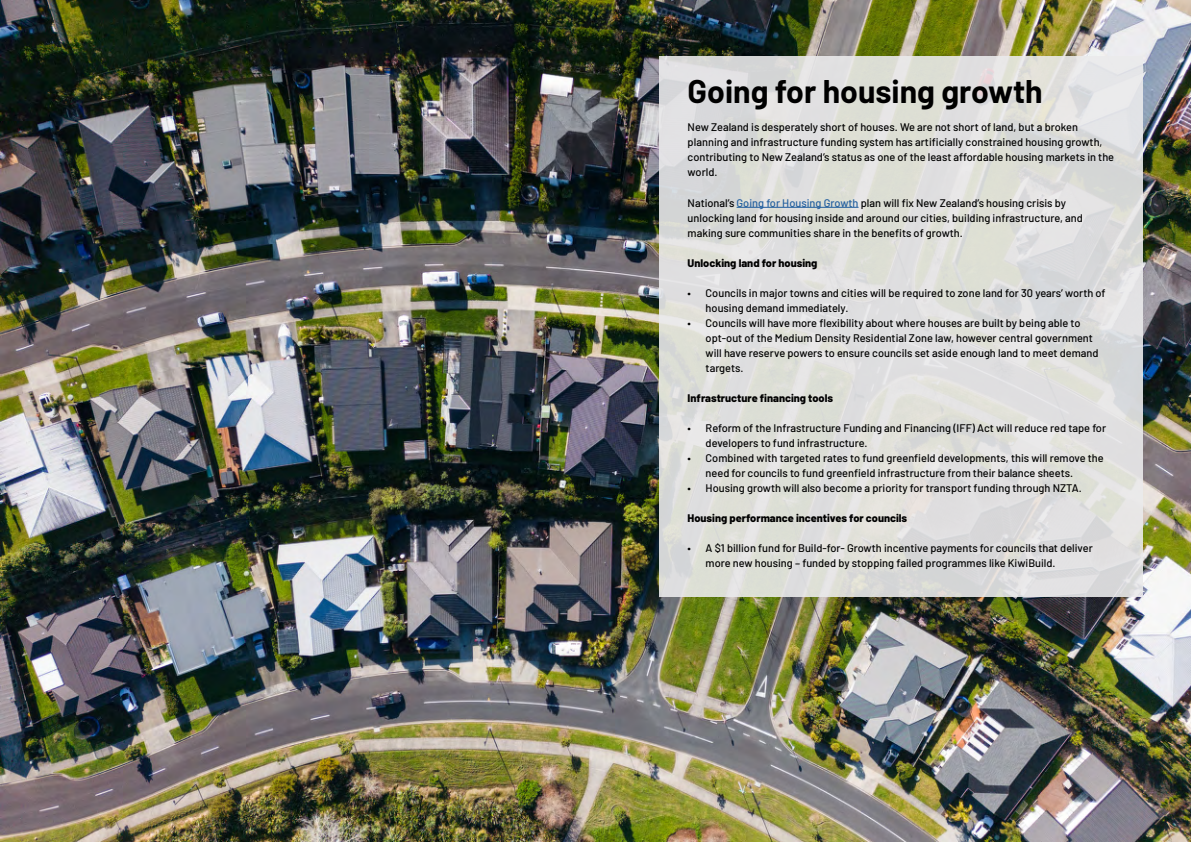
<style>
.page{position:relative;width:1191px;height:842px;background:#fff}
.page>*{position:absolute;margin:0;border:0;box-sizing:border-box;transform-origin:0 0}
.t1{font:700 32px "Barlow";color:#000}
.t2{font:500 11px/15px "Barlow";color:#000}
.t3{font:800 11px "Barlow";color:#000}
.s1{color:#215e9e}
</style>
<div class="page">
<img style="left:0;top:0;width:1191px;height:842px">
<div style="left:659px;top:57px;width:483px;height:540px;background:#dedfdc"></div>
<hr style="left:736px;top:207px;width:122px;height:1px;background:#215e9e">
<h1 class="t1" style="left:687px;top:68px;width:356px">Going for housing growth</h1>
<p class="t2" style="left:687px;top:119px;width:428px">New Zealand is desperately short of houses. We are not short of land, but a broken planning and infrastructure funding system has artificially constrained housing growth, contributing to New Zealand’s status as one of the least affordable housing markets in the world.</p>
<p class="t2" style="left:687px;top:194px;width:396px">National’s <span class="s1">Going for Housing Growth</span> plan will fix New Zealand’s housing crisis by unlocking land for housing inside and around our cities, building infrastructure, and making sure communities share in the benefits of growth.</p>
<p class="t3" style="left:687px;top:254px;width:131px">Unlocking land for housing</p>
<p class="t2" style="left:705px;top:284px;width:401px;text-indent:-18px">• Councils in major towns and cities will be required to zone land for 30 years’ worth of housing demand immediately.</p>
<p class="t2" style="left:705px;top:314px;width:394px;text-indent:-18px">• Councils will have more flexibility about where houses are built by being able to opt-out of the Medium Density Residential Zone law, however central government will have reserve powers to ensure councils set aside enough land to meet demand targets.</p>
<p class="t3" style="left:687px;top:389px;width:147px">Infrastructure financing tools</p>
<p class="t2" style="left:705px;top:419px;width:402px;text-indent:-18px">• Reform of the Infrastructure Funding and Financing (IFF) Act will reduce red tape for developers to fund infrastructure.</p>
<p class="t2" style="left:705px;top:449px;width:399px;text-indent:-18px">• Combined with targeted rates to fund greenfield developments, this will remove the need for councils to fund greenfield infrastructure from their balance sheets.</p>
<p class="t2" style="left:687px;top:479px;width:396px">• Housing growth will also become a priority for transport funding through NZTA.</p>
<p class="t3" style="left:687px;top:509px;width:221px">Housing performance incentives for councils</p>
<p class="t2" style="left:705px;top:539px;width:388px;text-indent:-18px">• A $1 billion fund for Build-for- Growth incentive payments for councils that deliver more new housing – funded by stopping failed programmes like KiwiBuild.</p>
</div>
